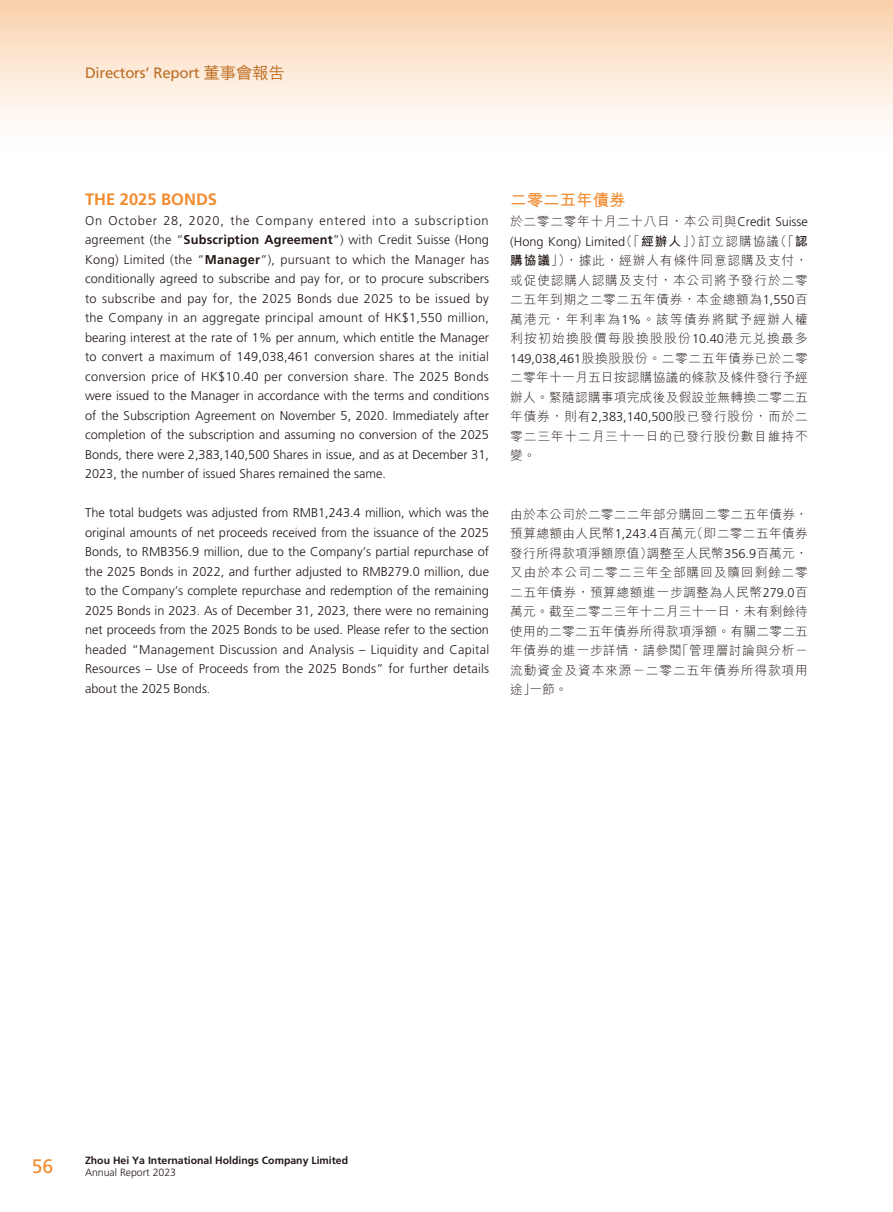
<style>
.page{position:relative;width:893px;height:1212px;background:#fff}
.page>*{position:absolute;margin:0;border:0;box-sizing:border-box;transform-origin:0 0}
.t1{font:19.5px "Frutiger LT Std";color:#f18c30}
.t2{font:700 16.5px "Frutiger LT Std";color:#f18c30}
.t3{font:700 16.5px "M Hei HK";color:#f18c30}
.t4{font:15px "Frutiger LT Std";letter-spacing:-.015em;color:#be6e23}
.t5{font:300 12.75px/19.5px "Frutiger LT Std";color:#231916;text-align:justify}
.t6{font:300 12.75px/19.5px "M Hei HK";letter-spacing:.06em;color:#231916;text-align:justify}
.t7{font:700 10.5px "Frutiger LT Std";color:#231916}
.t8{font:300 10.5px "Frutiger LT Std";color:#231916}
.s1{font-family:"M Hei HK";font-weight:500;font-size:16.5px}
.s2{font-weight:700}
.s3{font-family:"Frutiger LT Std"}
.s4{font-family:"M Hei HK"}
.s5{font-family:"M Hei HK";font-weight:700}
</style>
<div class="page">
<div style="left:0;top:0;width:893px;height:170px;background:linear-gradient(to bottom,#fad3af,#fff)"></div>
<p class="t4" style="left:85px;top:64px;width:201px">Directors’ Report <span class="s1">董事會報告</span></p>
<p class="t2" style="left:85px;top:190px;width:134px">THE 2025 BONDS</p>
<p class="t5" style="left:85px;top:211px;width:406px">On October 28, 2020, the Company entered into a subscription agreement (the “<span class="s2">Subscription Agreement</span>”) with Credit Suisse (Hong Kong) Limited (the “<span class="s2">Manager</span>”), pursuant to which the Manager has conditionally agreed to subscribe and pay for, or to procure subscribers to subscribe and pay for, the 2025 Bonds due 2025 to be issued by the Company in an aggregate principal amount of HK$1,550 million, bearing interest at the rate of 1% per annum, which entitle the Manager to convert a maximum of 149,038,461 conversion shares at the initial conversion price of HK$10.40 per conversion share. The 2025 Bonds were issued to the Manager in accordance with the terms and conditions of the Subscription Agreement on November 5, 2020. Immediately after completion of the subscription and assuming no conversion of the 2025<br>Bonds, there were 2,383,140,500 Shares in issue, and as at December 31, 2023, the number of issued Shares remained the same.</p>
<p class="t5" style="left:85px;top:503px;width:406px">The total budgets was adjusted from RMB1,243.4 million, which was the original amounts of net proceeds received from the issuance of the 2025<br>Bonds, to RMB356.9 million, due to the Company’s partial repurchase of the 2025 Bonds in 2022, and further adjusted to RMB279.0 million, due to the Company’s complete repurchase and redemption of the remaining 2025 Bonds in 2023. As of December 31, 2023, there were no remaining net proceeds from the 2025 Bonds to be used. Please refer to the section headed “Management Discussion and Analysis – Liquidity and Capital Resources – Use of Proceeds from the 2025 Bonds” for further details about the 2025 Bonds.</p>
<p class="t3" style="left:510px;top:188px;width:117px">二零二五年債券</p>
<p class="t6" style="left:510px;top:211px;width:299px">於二零二零年十月二十八日，本公司與<span class="s3">Credit Suisse</span></p>
<p class="t5" style="left:510px;top:232px;width:299px">(Hong Kong) Limited<span class="s4">（「</span><span class="s5">經辦人</span><span class="s4">」）訂立認購協議（「</span><span class="s5">認</span></p>
<p class="t6" style="left:510px;top:250px;width:299px"><span class="s2">購協議</span>」），據此，經辦人有條件同意認購及支付，或促使認購人認購及支付，本公司將予發行於二零二五年到期之二零二五年債券，本金總額為<span class="s3">1,550</span>百萬港元，年利率為<span class="s3">1%</span>。該等債券將賦予經辦人權利按初始換股價每股換股股份<span class="s3">10.40</span>港元兌換最多<span class="s3">149,038,461</span>股換股股份。二零二五年債券已於二零二零年十一月五日按認購協議的條款及條件發行予經辦人。緊隨認購事項完成後及假設並無轉換二零二五年債券，則有<span class="s3">2,383,140,500</span>股已發行股份，而於二零二三年十二月三十一日的已發行股份數目維持不變。</p>
<p class="t6" style="left:510px;top:504px;width:299px">由於本公司於二零二二年部分購回二零二五年債券，預算總額由人民幣<span class="s3">1,243.4</span>百萬元（即二零二五年債券發行所得款項淨額原值）調整至人民幣<span class="s3">356.9</span>百萬元，又由於本公司二零二三年全部購回及贖回剩餘二零二五年債券，預算總額進一步調整為人民幣<span class="s3">279.0</span>百萬元。截至二零二三年十二月三十一日，未有剩餘待使用的二零二五年債券所得款項淨額。有關二零二五年債券的進一步詳情，請參閱「管理層討論與分析－流動資金及資本來源－二零二五年債券所得款項用途」一節。</p>
<h1 class="t1" style="left:32px;top:1155px;width:23px">56</h1>
<p class="t7" style="left:85px;top:1154px;width:265px">Zhou Hei Ya International Holdings Company Limited</p>
<p class="t8" style="left:85px;top:1166px;width:93px">Annual Report 2023</p>
</div>
